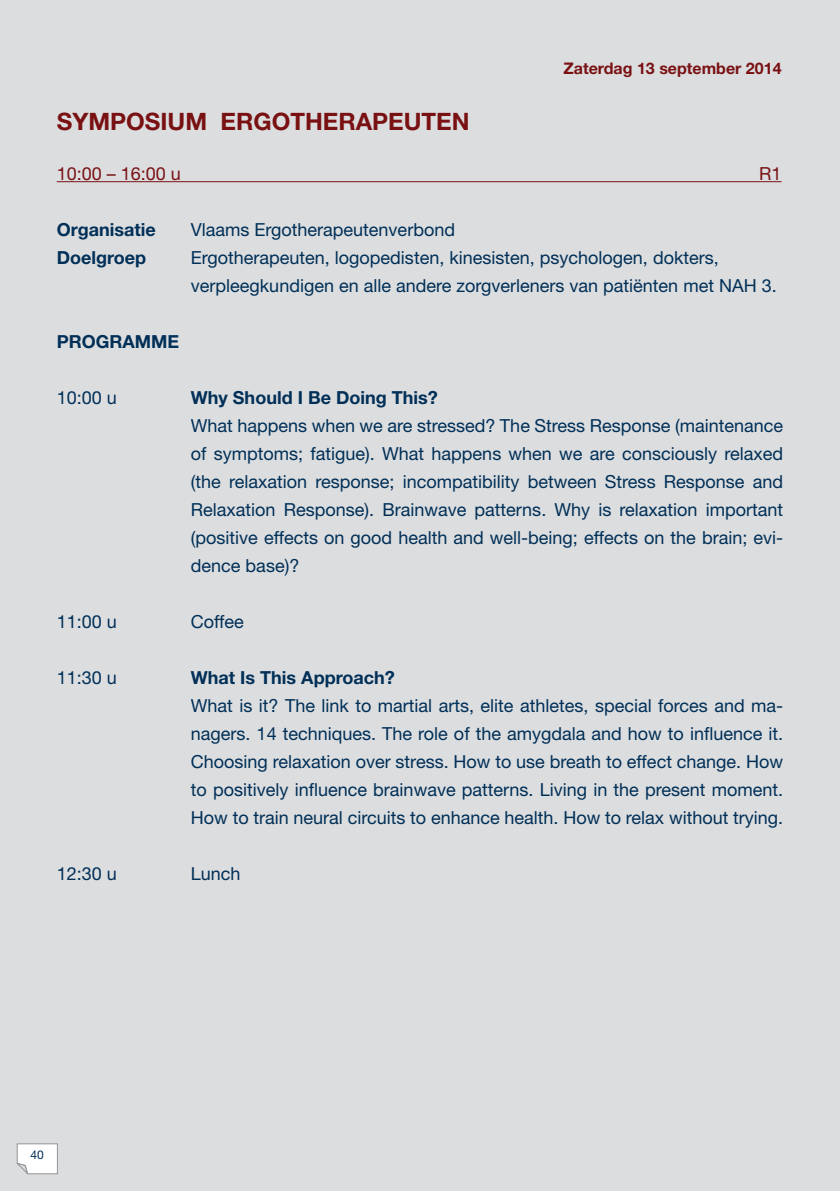
<style>
.page{position:relative;width:840px;height:1191px;background:#fff}
.page>*{position:absolute;margin:0;border:0;box-sizing:border-box;transform-origin:0 0}
.t1{font:700 24px "Helvetica Neue LT Std";color:#791113}
.t2{font:18px/28px "Helvetica Neue LT Std";color:#002f57;text-align:justify}
.t3{font:700 18px "Helvetica Neue LT Std";color:#002f57}
.t4{font:18px "Helvetica Neue LT Std";color:#791113}
.t5{font:700 16px "Helvetica Neue LT Std";color:#791113}
.t6{font:12px "Helvetica Neue LT Std";color:#002f57}
</style>
<div class="page">
<div style="left:0;top:0;width:839px;height:1191px;background:#dcdddf"></div>
<svg style="left:16px;top:1143px;width:42px;height:31px"></svg>
<hr style="left:57px;top:181px;width:724px;height:1px;background:#791113">
<p class="t5" style="left:563px;top:58px;width:219px">Zaterdag 13 september 2014</p>
<h1 class="t1" style="left:57px;top:106px;width:414px">SYMPOSIUM ERGOTHERAPEUTEN</h1>
<p class="t4" style="left:57px;top:163px;width:126px">10:00 – 16:00 u</p>
<p class="t4" style="left:758px;top:163px;width:24px">R1</p>
<p class="t3" style="left:57px;top:218px;width:100px">Organisatie</p>
<p class="t2" style="left:191px;top:215px;width:265px">Vlaams Ergotherapeutenverbond</p>
<p class="t3" style="left:57px;top:246px;width:91px">Doelgroep</p>
<p class="t2" style="left:191px;top:243px;width:587px">Ergotherapeuten, logopedisten, kinesisten, psychologen, dokters, verpleegkundigen en alle andere zorgverleners van patiënten met NAH 3.</p>
<p class="t3" style="left:57px;top:330px;width:124px">PROGRAMME</p>
<p class="t2" style="left:57px;top:383px;width:62px">10:00 u</p>
<p class="t3" style="left:191px;top:386px;width:248px">Why Should I Be Doing This?</p>
<p class="t2" style="left:191px;top:411px;width:593px">What happens when we are stressed? The Stress Response (maintenance of symptoms; fatigue). What happens when we are consciously relaxed (the relaxation response; incompatibility between Stress Response and Relaxation Response). Brainwave patterns. Why is relaxation important (positive effects on good health and well-being; effects on the brain; evi&shy;dence base)?</p>
<p class="t2" style="left:57px;top:607px;width:62px">11:00 u</p>
<p class="t2" style="left:191px;top:607px;width:54px">Coffee</p>
<p class="t2" style="left:57px;top:663px;width:62px">11:30 u</p>
<p class="t3" style="left:191px;top:666px;width:205px">What Is This Approach?</p>
<p class="t2" style="left:191px;top:691px;width:593px">What is it? The link to martial arts, elite athletes, special forces and ma&shy;nagers. 14 techniques. The role of the amygdala and how to influence it.<br>Choosing relaxation over stress. How to use breath to effect change. How to positively influence brainwave patterns. Living in the present moment.<br>How to train neural circuits to enhance health. How to relax without trying.</p>
<p class="t2" style="left:57px;top:859px;width:62px">12:30 u</p>
<p class="t2" style="left:191px;top:859px;width:51px">Lunch</p>
<p class="t6" style="left:31px;top:1147px;width:15px">40</p>
</div>
